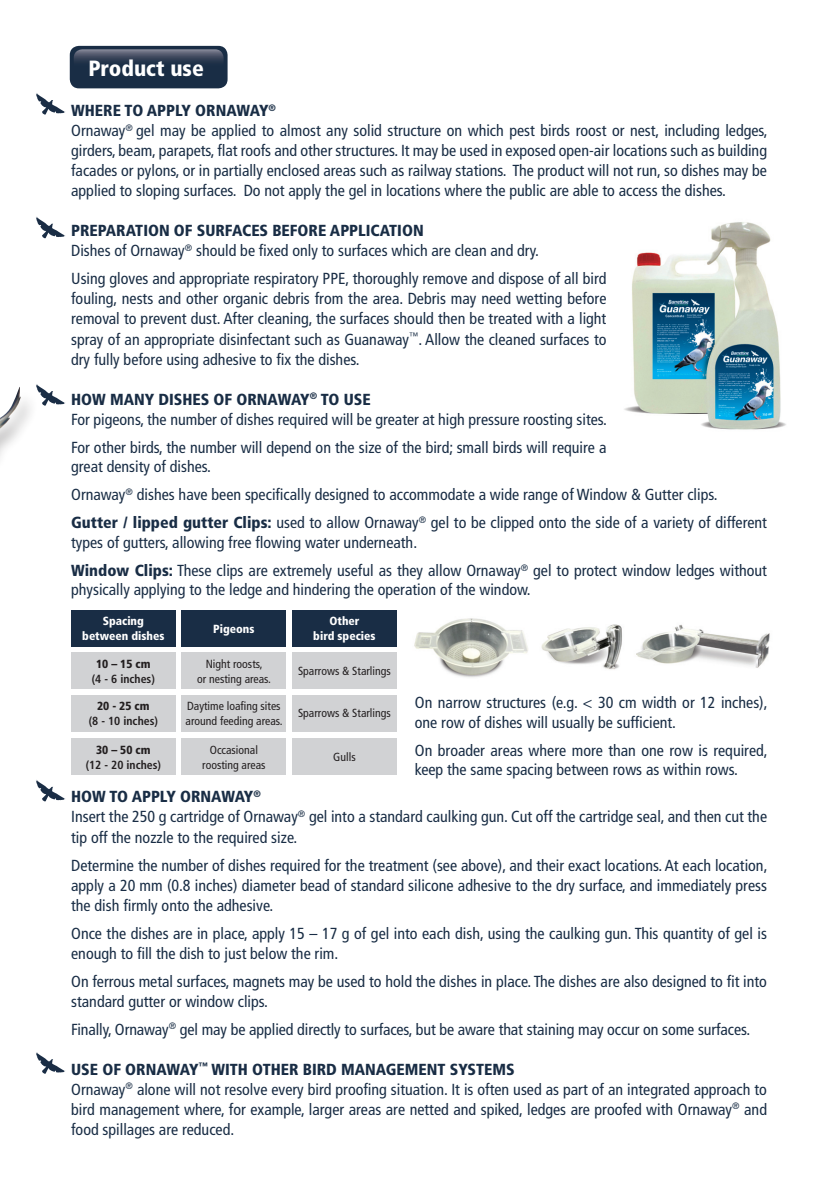
<style>
.page{position:relative;width:836px;height:1185px;background:#fff}
.page>*{position:absolute;margin:0;border:0;box-sizing:border-box;transform-origin:0 0}
.t1{font:900 condensed 22px "Frutiger";color:#fff}
.t2{font:condensed 16px/20px "Frutiger";color:#192d45}
.t3{font:900 condensed 16px "Frutiger";color:#192d45}
.t4{font:condensed 11.8px/14.6px "Frutiger";color:#231f20}
.t5{font:900 condensed 11.8px "Frutiger";color:#fff}
.t6{font:700 condensed 11.8px "Frutiger";color:#231f20}
.t7{font:900 condensed 11.8px "Frutiger";color:#231f20}
.s1{font-weight:900}
</style>
<div class="page">
<div style="left:70px;top:46px;width:157px;height:42px;background:#192d45;border-radius:9px"></div>
<svg style="left:74px;top:49px;width:149px;height:13px"></svg>
<img style="left:0;top:387px;width:21px;height:69px">
<div style="left:71px;top:609px;width:104px;height:37px;background:#192d45"></div>
<div style="left:182px;top:609px;width:104px;height:37px;background:#192d45"></div>
<div style="left:292px;top:609px;width:104px;height:37px;background:#192d45"></div>
<div style="left:71px;top:652px;width:104px;height:37px;background:#d1d2d4"></div>
<div style="left:182px;top:652px;width:104px;height:37px;background:#d1d2d4"></div>
<div style="left:292px;top:652px;width:104px;height:37px;background:#d1d2d4"></div>
<div style="left:71px;top:694px;width:104px;height:37px;background:#d1d2d4"></div>
<div style="left:71px;top:738px;width:104px;height:37px;background:#d1d2d4"></div>
<div style="left:182px;top:694px;width:104px;height:37px;background:#d1d2d4"></div>
<div style="left:182px;top:738px;width:104px;height:37px;background:#d1d2d4"></div>
<div style="left:292px;top:694px;width:104px;height:37px;background:#d1d2d4"></div>
<div style="left:292px;top:738px;width:104px;height:37px;background:#d1d2d4"></div>
<svg style="left:36px;top:93px;width:29px;height:22px"></svg>
<svg style="left:36px;top:216px;width:29px;height:22px"></svg>
<svg style="left:36px;top:384px;width:29px;height:21px"></svg>
<svg style="left:36px;top:780px;width:29px;height:21px"></svg>
<svg style="left:36px;top:1052px;width:29px;height:21px"></svg>
<img style="left:541px;top:624px;width:81px;height:46px">
<img style="left:414px;top:618px;width:114px;height:60px">
<img style="left:636px;top:624px;width:134px;height:44px">
<img style="left:624px;top:222px;width:162px;height:208px">
<p class="t1" style="left:88px;top:55px;width:117px">Product use</p>
<p class="t3" style="left:71px;top:101px;width:206px">WHERE TO APPLY ORNAWAY<sup>®</sup></p>
<p class="t2" style="left:71px;top:121px;width:697px;text-align:justify">Ornaway<sup>®</sup> gel may be applied to almost any solid structure on which pest birds roost or nest, including ledges, girders, beam, parapets, flat roofs and other structures. It may be used in exposed open-air locations such as building facades or pylons, or in partially enclosed areas such as railway stations. The product will not run, so dishes may be applied to sloping surfaces. Do not apply the gel in locations where the public are able to access the dishes.</p>
<p class="t3" style="left:71px;top:221px;width:354px">PREPARATION OF SURFACES BEFORE APPLICATION</p>
<p class="t2" style="left:71px;top:241px;width:469px">Dishes of Ornaway<sup>®</sup> should be fixed only to surfaces which are clean and dry.</p>
<p class="t2" style="left:71px;top:269px;width:536px;text-align:justify">Using gloves and appropriate respiratory PPE, thoroughly remove and dispose of all bird fouling, nests and other organic debris from the area. Debris may need wetting before removal to prevent dust. After cleaning, the surfaces should then be treated with a light spray of an appropriate disinfectant such as Guanaway<sup>™</sup>. Allow the cleaned surfaces to dry fully before using adhesive to fix the dishes.</p>
<p class="t3" style="left:71px;top:389px;width:301px">HOW MANY DISHES OF ORNAWAY<sup>®</sup> TO USE</p>
<p class="t2" style="left:71px;top:409px;width:537px">For pigeons, the number of dishes required will be greater at high pressure roosting sites.</p>
<p class="t2" style="left:71px;top:437px;width:536px;line-height:19.2px">For other birds, the number will depend on the size of the bird; small birds will require a great density of dishes.</p>
<p class="t2" style="left:71px;top:484px;width:647px">Ornaway<sup>®</sup> dishes have been specifically designed to accommodate a wide range of Window &amp; Gutter clips.</p>
<p class="t2" style="left:71px;top:512px;width:697px"><span class="s1">Gutter / lipped gutter Clips:</span> used to allow Ornaway<sup>®</sup> gel to be clipped onto the side of a variety of different types of gutters, allowing free flowing water underneath.</p>
<p class="t2" style="left:71px;top:560px;width:697px;line-height:19.2px"><span class="s1">Window Clips:</span> These clips are extremely useful as they allow Ornaway<sup>®</sup> gel to protect window ledges without physically applying to the ledge and hindering the operation of the window.</p>
<p class="t5" style="left:103px;top:613px;width:43px">Spacing</p>
<p class="t5" style="left:82px;top:628px;width:84px">between dishes</p>
<p class="t7" style="left:96px;top:656px;width:56px">10 – 15 cm</p>
<p class="t6" style="left:92px;top:671px;width:65px">(4 - 6 inches)</p>
<p class="t7" style="left:97px;top:698px;width:54px">20 - 25 cm</p>
<p class="t6" style="left:89px;top:713px;width:71px">(8 - 10 inches)</p>
<p class="t7" style="left:96px;top:742px;width:56px">30 – 50 cm</p>
<p class="t6" style="left:86px;top:757px;width:77px">(12 - 20 inches)</p>
<p class="t5" style="left:213px;top:621px;width:43px">Pigeons</p>
<p class="t4" style="left:205px;top:656px;width:58px">Night roosts,</p>
<p class="t4" style="left:197px;top:671px;width:75px">or nesting areas.</p>
<p class="t4" style="left:185px;top:698px;width:98px">Daytime loafing sites around feeding areas.</p>
<p class="t4" style="left:210px;top:742px;width:50px">Occasional</p>
<p class="t4" style="left:202px;top:757px;width:65px">roosting areas</p>
<p class="t5" style="left:329px;top:614px;width:32px">Other</p>
<p class="t5" style="left:313px;top:628px;width:64px">bird species</p>
<p class="t4" style="left:298px;top:663px;width:94px">Sparrows &amp; Starlings</p>
<p class="t4" style="left:298px;top:706px;width:94px">Sparrows &amp; Starlings</p>
<p class="t4" style="left:333px;top:749px;width:24px">Gulls</p>
<p class="t2" style="left:414px;top:692px;width:354px">On narrow structures (e.g. &lt; 30 cm width or 12 inches), one row of dishes will usually be sufficient.</p>
<p class="t2" style="left:414px;top:740px;width:354px;line-height:19.2px">On broader areas where more than one row is required, keep the same spacing between rows as within rows.</p>
<p class="t3" style="left:71px;top:787px;width:191px">HOW TO APPLY ORNAWAY<sup>®</sup></p>
<p class="t2" style="left:71px;top:806px;width:697px">Insert the 250 g cartridge of Ornaway<sup>®</sup> gel into a standard caulking gun. Cut off the cartridge seal, and then cut the tip off the nozzle to the required size.</p>
<p class="t2" style="left:71px;top:854px;width:697px;text-align:justify">Determine the number of dishes required for the treatment (see above), and their exact locations. At each location, apply a 20 mm (0.8 inches) diameter bead of standard silicone adhesive to the dry surface, and immediately press the dish firmly onto the adhesive.</p>
<p class="t2" style="left:71px;top:922px;width:696px">Once the dishes are in place, apply 15 – 17 g of gel into each dish, using the caulking gun. This quantity of gel is enough to fill the dish to just below the rim.</p>
<p class="t2" style="left:71px;top:970px;width:697px">On ferrous metal surfaces, magnets may be used to hold the dishes in place. The dishes are also designed to fit into standard gutter or window clips.</p>
<p class="t2" style="left:71px;top:1018px;width:680px">Finally, Ornaway<sup>®</sup> gel may be applied directly to surfaces, but be aware that staining may occur on some surfaces.</p>
<p class="t3" style="left:71px;top:1059px;width:444px">USE OF ORNAWAY<sup>™</sup> WITH OTHER BIRD MANAGEMENT SYSTEMS</p>
<p class="t2" style="left:71px;top:1078px;width:697px;text-align:justify">Ornaway<sup>®</sup> alone will not resolve every bird proofing situation. It is often used as part of an integrated approach to bird management where, for example, larger areas are netted and spiked, ledges are proofed with Ornaway<sup>®</sup> and food spillages are reduced.</p>
</div>
